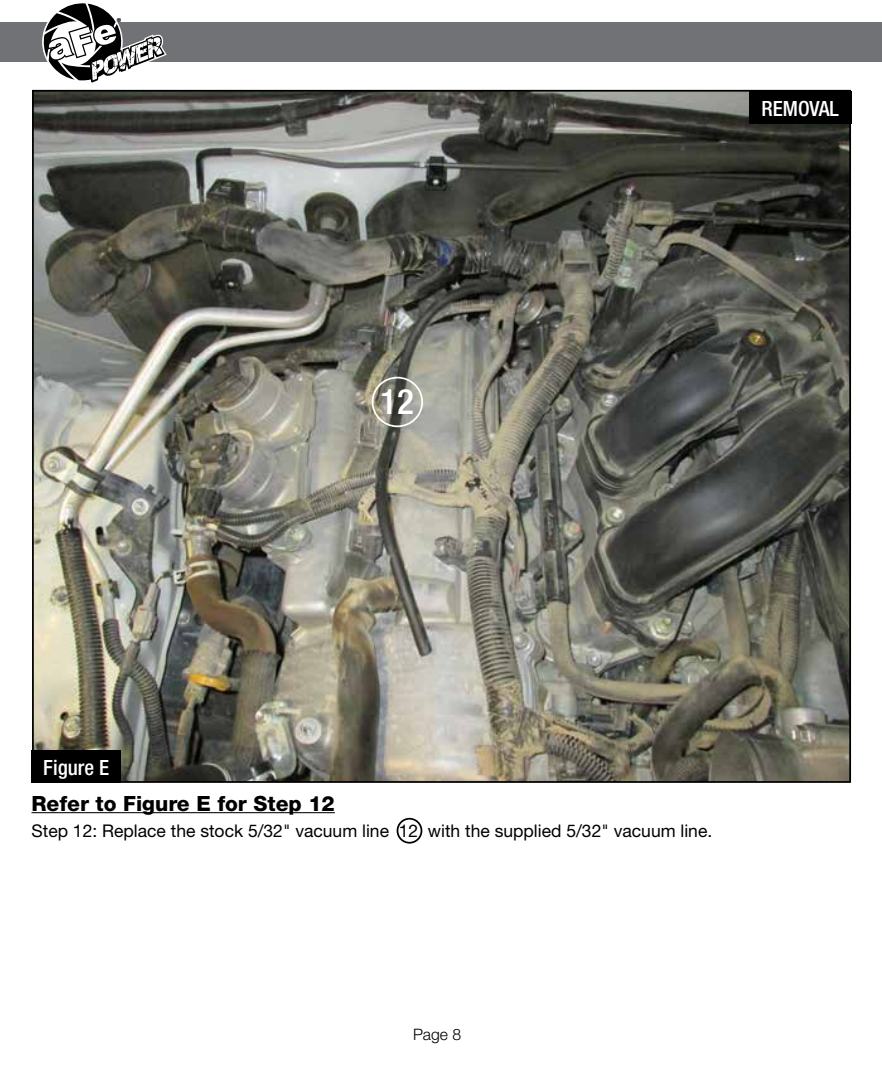
<style>
.page{position:relative;width:882px;height:1071px;background:#fff}
.page>*{position:absolute;margin:0;border:0;box-sizing:border-box;transform-origin:0 0}
.t1{font:500 condensed 35px "Helvetica Neue";color:#fff}
.t2{font:800 21px "Helvetica Neue";color:#000}
.t3{font:500 condensed 21px "Helvetica Neue";color:#fff}
.t4{font:17.5px "Helvetica Neue";color:#000}
.t5{font:300 15.75px "Helvetica Neue";color:#000}
.t6{font:8.75px "Myriad";color:#000}
</style>
<div class="page">
<hr style="left:32px;top:812px;width:303px;height:1px;background:#000">
<img style="left:35px;top:93px;width:813px;height:687px">
<div style="left:32px;top:750px;width:89px;height:33px;background:#000"></div>
<div style="left:749px;top:91px;width:103px;height:33px;background:#000"></div>
<div style="left:397px;top:818px;width:25px;height:26px;border:2px solid #000;border-radius:50%"></div>
<div style="left:0;top:23px;width:882px;height:39px;background:#717275"></div>
<svg style="left:43px;top:3px;width:124px;height:80px"></svg>
<div style="left:372px;top:377px;width:51px;height:50px;border:2px solid #fff;border-radius:50%"></div>
<p class="t6" style="left:117px;top:17px;width:6px">®</p>
<h1 class="t1" style="left:380px;top:381px;width:35px">12</h1>
<p class="t3" style="left:762px;top:96px;width:79px">REMOVAL</p>
<p class="t3" style="left:43px;top:755px;width:67px">Figure E</p>
<p class="t2" style="left:32px;top:791px;width:305px">Refer to Figure E for Step 12</p>
<p class="t4" style="left:32px;top:820px;width:682px">Step 12: Replace the stock 5/32" vacuum line 12 with the supplied 5/32" vacuum line.</p>
<p class="t5" style="left:413px;top:1024px;width:50px">Page 8</p>
</div>
